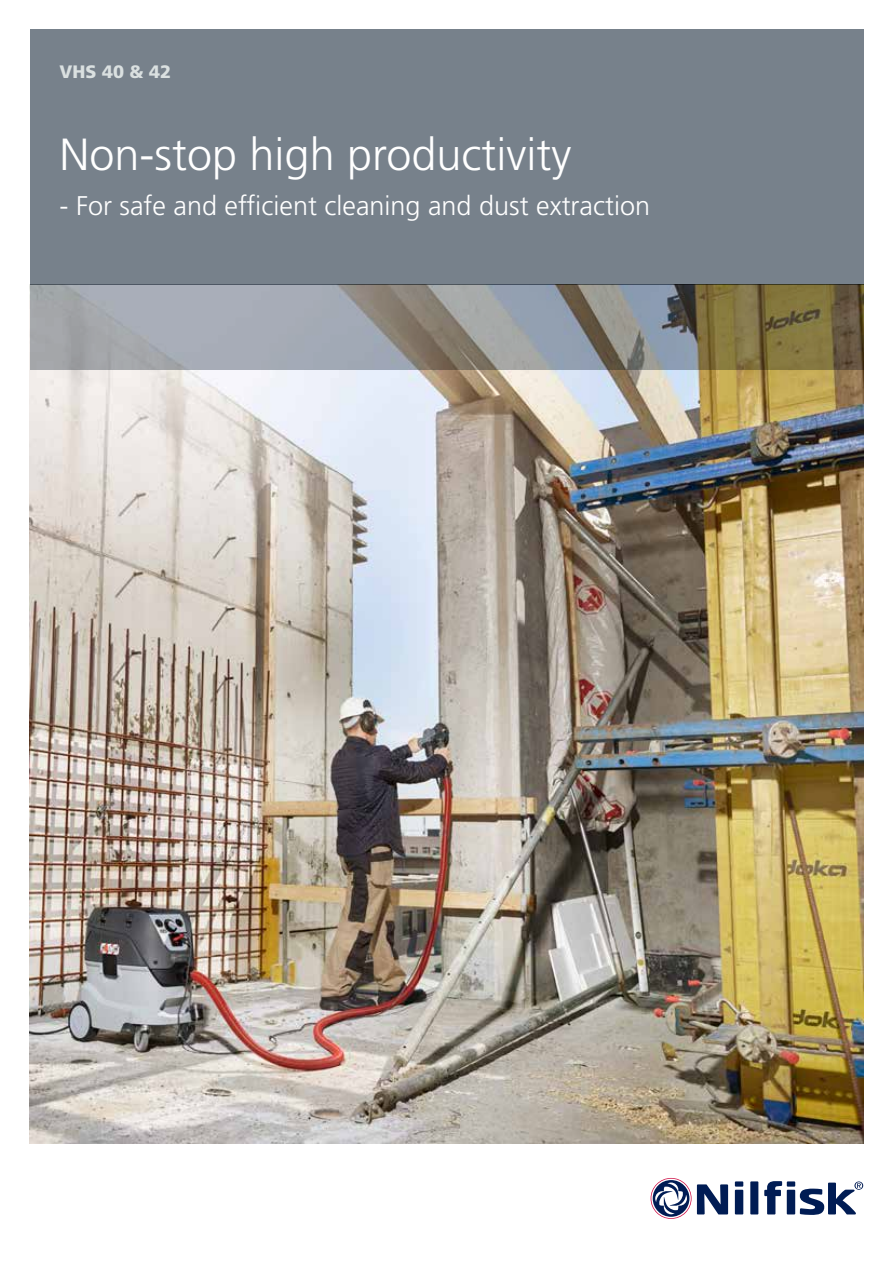
<style>
.page{position:relative;width:893px;height:1263px;background:#fff}
.page>*{position:absolute;margin:0;border:0;box-sizing:border-box;transform-origin:0 0}
.t1{font:300 45px "Frutiger LT Std";color:#fff}
.t2{font:300 27px "Frutiger LT Std";color:#fff}
.t3{font:900 18px "Frutiger LT Std";color:#dae0e0}
</style>
<div class="page">
<div style="left:750px;top:1181px;width:8px;height:33px;background:#001c54"></div>
<div style="left:735px;top:1190px;width:8px;height:24px;background:#001c54"></div>
<div style="left:787px;top:1190px;width:8px;height:24px;background:#001c54"></div>
<div style="left:735px;top:1181px;width:8px;height:5px;background:#001c54"></div>
<div style="left:787px;top:1181px;width:8px;height:5px;background:#001c54"></div>
<svg style="left:764px;top:1181px;width:18px;height:33px"></svg>
<svg style="left:651px;top:1178px;width:77px;height:41px"></svg>
<svg style="left:800px;top:1181px;width:63px;height:34px"></svg>
<img style="left:30px;top:370px;width:833px;height:774px">
<div style="left:30px;top:30px;width:833px;height:255px;background:#77818b"></div>
<svg style="left:30px;top:285px;width:833px;height:85px"></svg>
<p class="t3" style="left:60px;top:61px;width:113px">VHS 40 &amp; 42</p>
<h1 class="t1" style="left:60px;top:129px;width:513px">Non-stop high productivity</h1>
<p class="t2" style="left:60px;top:190px;width:592px">- For safe and efficient cleaning and dust extraction</p>
</div>
